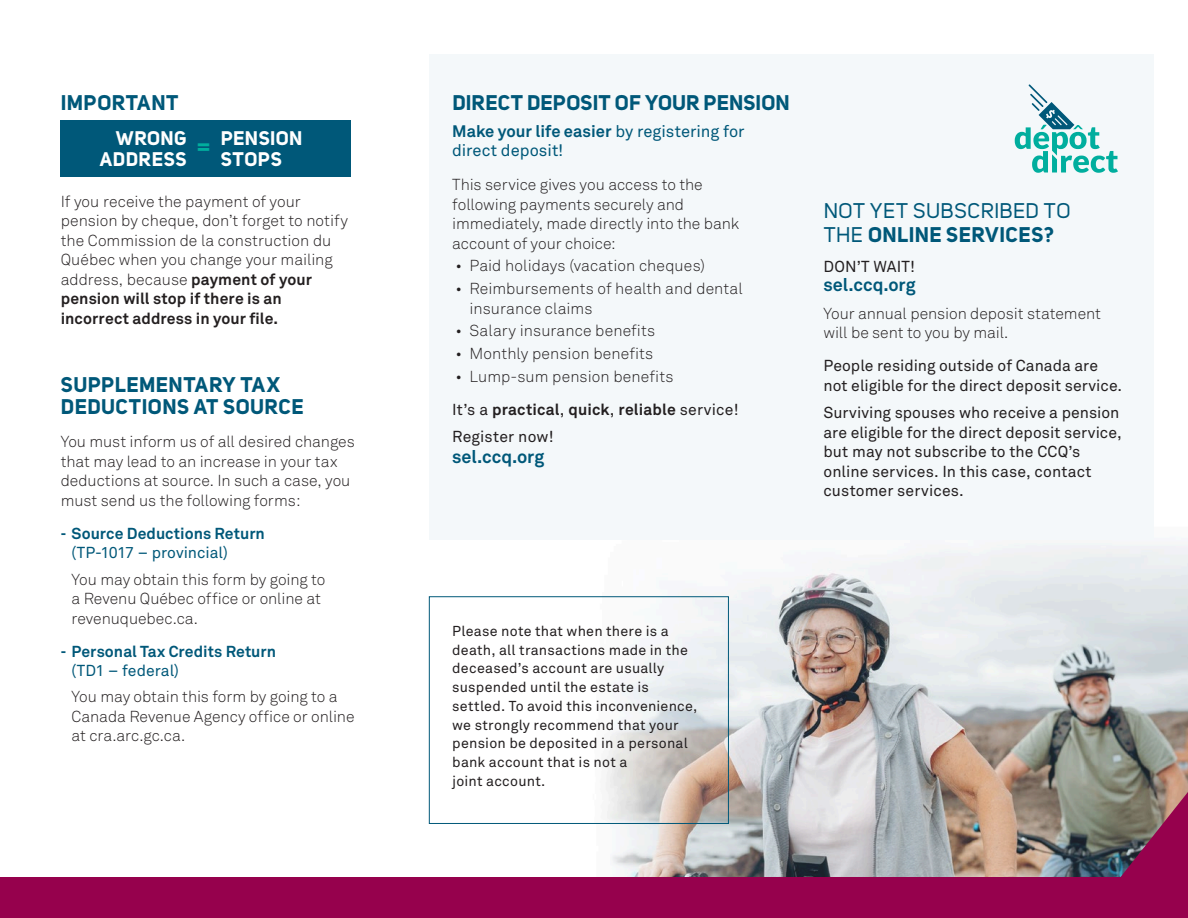
<style>
.page{position:relative;width:1188px;height:918px;background:#fff}
.page>*{position:absolute;margin:0;border:0;box-sizing:border-box;transform-origin:0 0}
.t1{font:600 27px "Uni Sans";color:#00ae9e}
.t2{font:700 21px/22.5px "Uni Sans";letter-spacing:.02em;color:#005879}
.t3{font:21px/24px "Uni Sans";letter-spacing:.03em;color:#005879}
.t4{font:700 19.5px/21px "Uni Sans";letter-spacing:.025em;color:#fff;text-align:right}
.t5{font:700 18px "Akkurat Pro";color:#005879}
.t6{font:16.5px/19.5px "Akkurat Pro";letter-spacing:.005em;color:#005879}
.t7{font:300 15.75px/19.5px "Akkurat Pro";color:#231f20}
.t8{font:15.75px/19.5px "Akkurat Pro";letter-spacing:.005em;color:#231f20}
.t9{font:700 15.75px "Akkurat Pro";color:#005879;scale:.75 1}
.t10{font:15.75px "Akkurat Pro";color:#005879}
.t11{font:14.25px/18.8px "Akkurat Pro";letter-spacing:.015em;color:#231f20}
.s1{font-weight:700}
.s2{font-weight:400}
</style>
<div class="page">
<img style="left:588px;top:523px;width:600px;height:355px">
<div style="left:0;top:878px;width:1188px;height:40px;background:#96014d"></div>
<div style="left:429px;top:596px;width:300px;height:228px;border:1px solid #005879"></div>
<img style="left:1098px;top:792px;width:90px;height:86px">
<div style="left:429px;top:54px;width:724px;height:486px;background:#f4f8fa"></div>
<div style="left:61px;top:120px;width:290px;height:57px;background:#005879"></div>
<svg style="left:1015px;top:84px;width:103px;height:89px"></svg>
<h2 class="t2" style="left:61px;top:92px;width:119px">IMPORTANT</h2>
<p class="t4" style="left:100px;top:127px;width:88px">WRONG<br>ADDRESS</p>
<p class="t4" style="left:221px;top:127px;width:83px;text-align:left">PENSION<br>STOPS</p>
<h1 class="t1" style="left:196px;top:130px;width:16px">=</h1>
<p class="t7" style="left:61px;top:191px;width:289px">If you receive the payment of your pension by cheque, don’t forget to notify the Commission de la construction du Québec when you change your mailing address, because <span class="s1">payment of your pension will stop if there is an incorrect address in your file.</span></p>
<h2 class="t2" style="left:61px;top:373px;width:244px">SUPPLEMENTARY TAX<br>DEDUCTIONS AT SOURCE</h2>
<p class="t7" style="left:61px;top:432px;width:296px">You must inform us of all desired changes that may lead to an increase in your tax deductions at source. In such a case, you must send us the following forms:</p>
<p class="t9" style="left:61px;top:524px;width:274px">- Source Deductions Return</p>
<p class="t10" style="left:72px;top:544px;width:158px">(TP-1017 – provincial)</p>
<p class="t7" style="left:72px;top:569px;width:256px">You may obtain this form by going to a Revenu Québec office or online at revenuquebec.ca.</p>
<p class="t9" style="left:61px;top:641px;width:289px">- Personal Tax Credits Return</p>
<p class="t10" style="left:72px;top:662px;width:109px">(TD1 – federal)</p>
<p class="t7" style="left:72px;top:687px;width:285px">You may obtain this form by going to a<br>Canada Revenue Agency office or online at cra.arc.gc.ca.</p>
<h2 class="t2" style="left:452px;top:92px;width:339px">DIRECT DEPOSIT OF YOUR PENSION</h2>
<p class="t6" style="left:452px;top:121px;width:294px"><span class="s1">Make your life easier</span> by registering for direct deposit!</p>
<p class="t7" style="left:452px;top:175px;width:289px">This service gives you access to the following payments securely and immediately, made directly into the bank account of your choice:</p>
<p class="t7" style="left:456px;top:256px;width:251px">• Paid holidays (vacation cheques)</p>
<p class="t7" style="left:470px;top:279px;width:275px;text-indent:-14px">• Reimbursements of health and dental insurance claims</p>
<p class="t7" style="left:456px;top:321px;width:201px">• Salary insurance benefits</p>
<p class="t7" style="left:456px;top:344px;width:199px">• Monthly pension benefits</p>
<p class="t7" style="left:452px;top:360px;width:288px;line-height:33px">• Lump-sum pension benefits<br><span class="s2">It’s a</span> <span class="s1">practical</span><span class="s2">,</span> <span class="s1">quick</span><span class="s2">,</span> <span class="s1">reliable</span> <span class="s2">service!</span></p>
<p class="t8" style="left:452px;top:427px;width:103px">Register now!</p>
<p class="t5" style="left:452px;top:446px;width:94px">sel.ccq.org</p>
<h2 class="t3" style="left:824px;top:199px;width:248px">NOT YET SUBSCRIBED TO<br>THE <span class="s1">ONLINE SERVICES?</span></h2>
<p class="t8" style="left:824px;top:256px;width:93px">DON’T WAIT!</p>
<p class="t5" style="left:824px;top:274px;width:94px">sel.ccq.org</p>
<p class="t7" style="left:824px;top:303px;width:279px">Your annual pension deposit statement will be sent to you by mail.</p>
<p class="t8" style="left:824px;top:356px;width:300px">People residing outside of Canada are not eligible for the direct deposit service.</p>
<p class="t8" style="left:824px;top:403px;width:300px">Surviving spouses who receive a pension are eligible for the direct deposit service, but may not subscribe to the CCQ’s online services. In this case, contact customer services.</p>
<p class="t11" style="left:452px;top:622px;width:247px">Please note that when there is a death, all transactions made in the deceased’s account are usually suspended until the estate is settled. To avoid this inconvenience, we strongly recommend that your pension be deposited in a personal bank account that is not a<br>joint account.</p>
</div>
